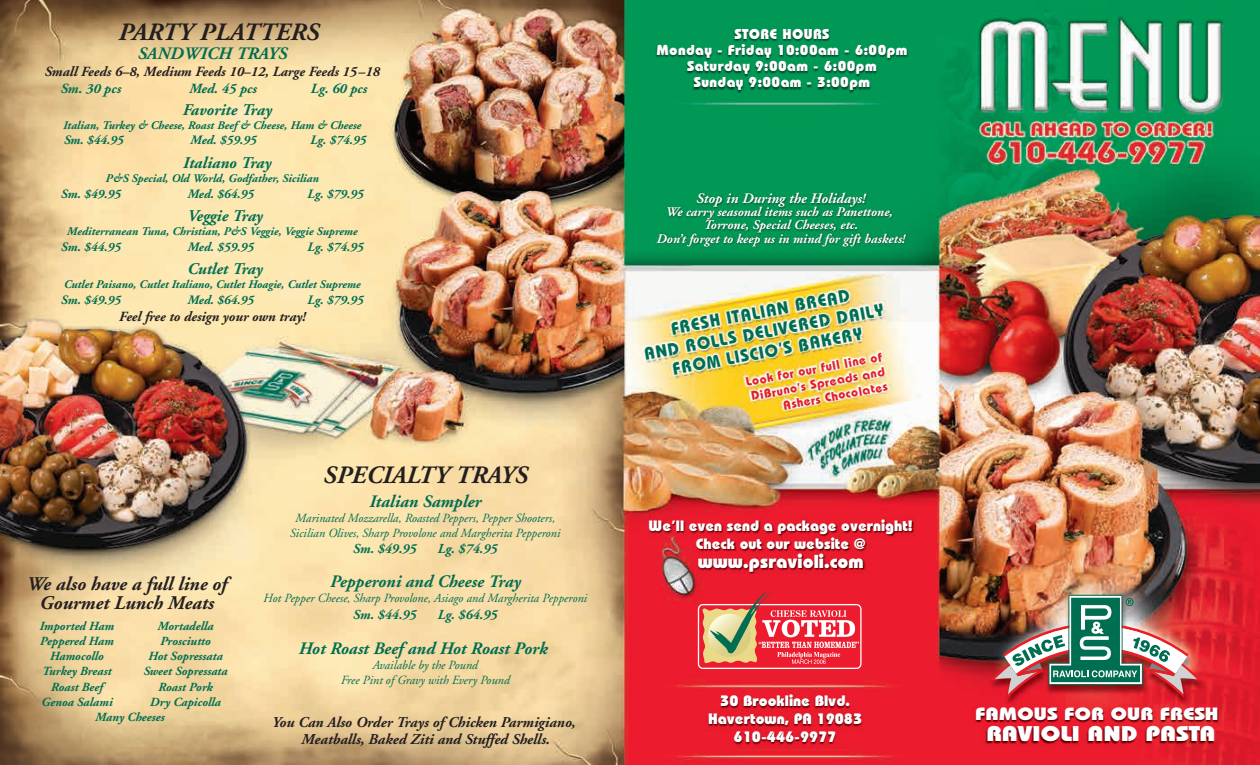
<style>
.page{position:relative;width:1260px;height:765px;background:#fff}
.page>*{position:absolute;margin:0;border:0;box-sizing:border-box;transform-origin:0 0}
.t1{font:italic 700 25px "Adobe Garamond";color:#231f20}
.t2{font:800 21.25px "Bauhaus";color:#fff;scale:1.19 1}
.t3{font:italic 700 19.38px/19.4px "Adobe Garamond";color:#231f20;text-align:center}
.t4{font:800 18.75px "Bauhaus";color:#fff}
.t5{font:800 17.75px "Bauhaus";color:#fff;scale:1.19 1}
.t6{font:italic 700 17.5px "Adobe Garamond";color:#006e51}
.t7{font:700 17.5px/20px "Bauhaus";color:#006e51;text-align:center}
.t8{font:italic 700 16.38px "Adobe Garamond";color:#006e51}
.t9{font:800 15.12px/18.1px "Bauhaus";color:#fff;text-align:center}
.t10{font:italic 700 15px/17.5px "Adobe Garamond";color:#231f20;text-align:center}
.t11{font:800 15px/18px "Bauhaus";color:#fff;text-align:center}
.t12{font:italic 700 14.5px "Adobe Garamond";color:#fff}
.t13{font:800 14.38px/16.1px "Bauhaus";letter-spacing:.03em;color:#fff;text-align:center}
.t14{font:italic 700 14px "Adobe Garamond";color:#231f20}
.t15{font:italic 700 14px "Adobe Garamond";color:#006e51}
.t16{font:italic 700 13.75px "Adobe Garamond";color:#006e51}
.t17{font:italic 700 13.25px/13.2px "Adobe Garamond";color:#fff;text-align:center}
.t18{font:italic 700 12.88px "Adobe Garamond";color:#006e51}
.t19{font:italic 12.5px/15px "Adobe Garamond";color:#006e51;text-align:center}
.t20{font:700 12.5px/15px "Bauhaus";color:#e21e27;text-align:right}
.t21{font:italic 700 12.38px/15.1px "Adobe Garamond";color:#006e51}
.t22{font:italic 700 11.62px "Adobe Garamond";color:#006e51}
</style>
<div class="page">
<img style="left:0;top:0;width:1260px;height:765px">
<img style="left:654px;top:26px;width:257px;height:69px">
<div style="left:698px;top:604px;width:164px;height:65px;border:1px solid #fff;border-radius:4px"></div>
<svg style="left:702px;top:591px;width:157px;height:73px;background:#e36763"></svg>
<img style="left:991px;top:595px;width:210px;height:103px">
<h1 class="t1" style="left:117px;top:18px;width:202px">PARTY PLATTERS</h1>
<h3 class="t6" style="left:137px;top:44px;width:151px">SANDWICH TRAYS</h3>
<p class="t14" style="left:44px;top:64px;width:337px">Small Feeds 6–8, Medium Feeds 10–12, Large Feeds 15–18</p>
<p class="t15" style="left:60px;top:80px;width:62px">Sm. 30 pcs</p>
<p class="t15" style="left:189px;top:80px;width:69px">Med. 45 pcs</p>
<p class="t15" style="left:310px;top:80px;width:58px">Lg. 60 pcs</p>
<h3 class="t8" style="left:182px;top:101px;width:91px">Favorite Tray</h3>
<p class="t22" style="left:63px;top:119px;width:299px">Italian, Turkey &amp; Cheese, Roast Beef &amp; Cheese, Ham &amp; Cheese</p>
<p class="t18" style="left:63px;top:133px;width:61px">Sm. $44.95</p>
<p class="t18" style="left:190px;top:133px;width:68px">Med. $59.95</p>
<p class="t18" style="left:310px;top:133px;width:58px">Lg. $74.95</p>
<h3 class="t8" style="left:183px;top:154px;width:90px">Italiano Tray</h3>
<p class="t22" style="left:105px;top:172px;width:215px">P&amp;S Special, Old World, Godfather, Sicilian</p>
<p class="t18" style="left:61px;top:186px;width:61px">Sm. $49.95</p>
<p class="t18" style="left:187px;top:186px;width:68px">Med. $64.95</p>
<p class="t18" style="left:307px;top:186px;width:58px">Lg. $79.95</p>
<h3 class="t8" style="left:187px;top:207px;width:77px">Veggie Tray</h3>
<p class="t22" style="left:67px;top:225px;width:292px">Mediterranean Tuna, Christian, P&amp;S Veggie, Veggie Supreme</p>
<p class="t18" style="left:61px;top:240px;width:61px">Sm. $44.95</p>
<p class="t18" style="left:187px;top:240px;width:68px">Med. $59.95</p>
<p class="t18" style="left:307px;top:240px;width:58px">Lg. $74.95</p>
<h3 class="t8" style="left:187px;top:260px;width:77px">Cutlet Tray</h3>
<p class="t22" style="left:63px;top:278px;width:298px">Cutlet Paisano, Cutlet Italiano, Cutlet Hoagie, Cutlet Supreme</p>
<p class="t18" style="left:61px;top:293px;width:61px">Sm. $49.95</p>
<p class="t18" style="left:187px;top:293px;width:68px">Med. $64.95</p>
<p class="t18" style="left:307px;top:293px;width:58px">Lg. $79.95</p>
<p class="t14" style="left:119px;top:309px;width:188px">Feel free to design your own tray!</p>
<h3 class="t3" style="left:26px;top:575px;width:202px">We also have a full line of<br>Gourmet Lunch Meats</h3>
<p class="t21" style="left:39px;top:619px;width:76px">Imported Ham</p>
<p class="t21" style="left:157px;top:619px;width:58px">Mortadella</p>
<p class="t21" style="left:40px;top:634px;width:75px">Peppered Ham</p>
<p class="t21" style="left:160px;top:634px;width:52px">Prosciutto</p>
<p class="t21" style="left:50px;top:649px;width:55px">Hamocollo</p>
<p class="t21" style="left:148px;top:649px;width:76px">Hot Sopressata</p>
<p class="t21" style="left:42px;top:664px;width:71px">Turkey Breast</p>
<p class="t21" style="left:143px;top:664px;width:86px">Sweet Sopressata</p>
<p class="t21" style="left:50px;top:679px;width:54px">Roast Beef</p>
<p class="t21" style="left:158px;top:679px;width:56px">Roast Pork</p>
<p class="t21" style="left:41px;top:695px;width:73px">Genoa Salami</p>
<p class="t21" style="left:95px;top:695px;width:127px;text-indent:55px">Dry Capicolla<br>Many Cheeses</p>
<h1 class="t1" style="left:323px;top:462px;width:206px">SPECIALTY TRAYS</h1>
<h3 class="t6" style="left:369px;top:492px;width:113px">Italian Sampler</h3>
<p class="t19" style="left:290px;top:511px;width:272px">Marinated Mozzarella, Roasted Peppers, Pepper Shooters,<br>Sicilian Olives, Sharp Provolone and Margherita Pepperoni</p>
<p class="t16" style="left:353px;top:542px;width:65px">Sm. $49.95</p>
<p class="t16" style="left:437px;top:542px;width:61px">Lg. $74.95</p>
<h3 class="t6" style="left:329px;top:572px;width:192px">Pepperoni and Cheese Tray</h3>
<p class="t19" style="left:263px;top:591px;width:325px">Hot Pepper Cheese, Sharp Provolone, Asiago and Margherita Pepperoni</p>
<p class="t16" style="left:353px;top:607px;width:65px">Sm. $44.95</p>
<p class="t16" style="left:437px;top:607px;width:61px">Lg. $64.95</p>
<h3 class="t6" style="left:298px;top:639px;width:250px">Hot Roast Beef and Hot Roast Pork</h3>
<p class="t19" style="left:340px;top:658px;width:170px">Available by the Pound<br>Free Pint of Gravy with Every Pound</p>
<p class="t10" style="left:271px;top:714px;width:305px">You Can Also Order Trays of Chicken Parmigiano,<br>Meatballs, Baked Ziti and Stuffed Shells.</p>
<p class="t13" style="left:656px;top:26px;width:253px">STORE HOURS<br>Monday - Friday 10:00am - 6:00pm<br>Saturday 9:00am - 6:00pm<br>Sunday 9:00am - 3:00pm</p>
<p class="t12" style="left:696px;top:190px;width:171px">Stop in During the Holidays!</p>
<p class="t17" style="left:656px;top:206px;width:250px">We carry seasonal items such as Panettone,<br>Torrone, Special Cheeses, etc.<br>Don’t forget to keep us in mind for gift baskets!</p>
<h3 class="t7" style="left:639px;top:325px;width:245px;rotate:-11deg">FRESH ITALIAN BREAD<br>AND ROLLS DELIVERED DAILY<br>FROM LISCIO’S BAKERY</h3>
<p class="t20" style="left:745px;top:375px;width:140px;rotate:-11deg">Look for our full line of<br>DiBruno’s Spreads and<br>Ashers Chocolates</p>
<p class="t11" style="left:649px;top:517px;width:266px">We’ll even send a package overnight!<br>Check out our website @</p>
<h3 class="t4" style="left:698px;top:550px;width:168px">www.psravioli.com</h3>
<p class="t9" style="left:708px;top:691px;width:156px">30 Brookline Blvd.<br>Havertown, PA 19083<br>610-446-9977</p>
<h3 class="t5" style="left:975px;top:703px;width:206px">FAMOUS FOR OUR FRESH</h3>
<h2 class="t2" style="left:986px;top:721px;width:194px">RAVIOLI AND PASTA</h2>
</div>
